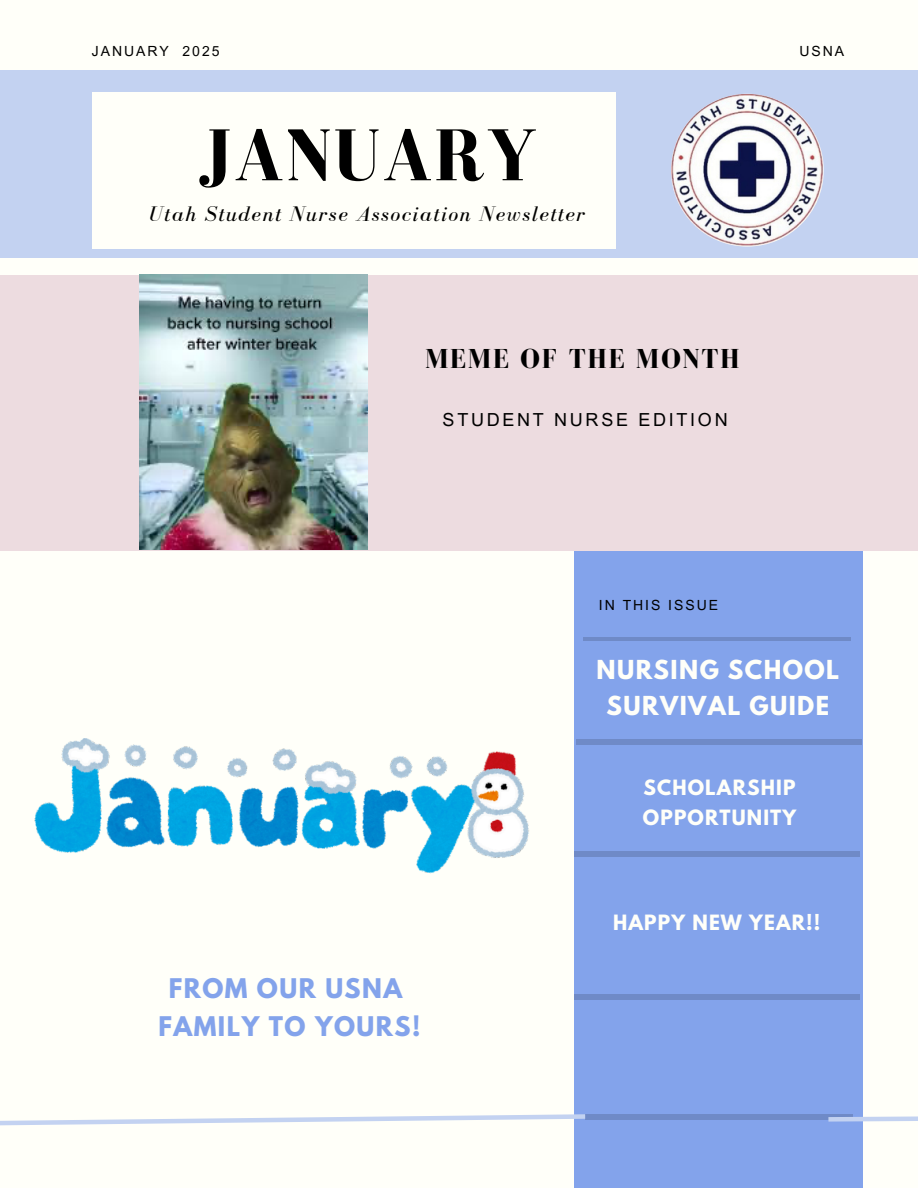
<style>
.page{position:relative;width:918px;height:1188px;background:#fffff9}
.page>*{position:absolute;margin:0;border:0;box-sizing:border-box;transform-origin:0 0}
.t1{font:700 75.45px "Bodoni FLF";letter-spacing:.02em;color:#000}
.t2{font:700 28.2px "Bodoni FLF";letter-spacing:.06em;color:#000}
.t3{font:700 24px/38.2px "League Spartan";letter-spacing:.06em;color:#83a3eb;text-align:center}
.t4{font:700 23.25px/36px "League Spartan";letter-spacing:.06em;color:#fffff9;text-align:center}
.t5{font:italic 21.75px "Bodoni FLF";letter-spacing:.07em;color:#000}
.t6{font:700 18.75px/29.2px "League Spartan";letter-spacing:.06em;color:#fffff9}
.t7{font:18px "Arial MT Pro";letter-spacing:.15em;color:#000}
.t8{font:13.95px "Arial MT Pro";letter-spacing:.14em;color:#000}
</style>
<div class="page">
<div style="left:574px;top:522px;width:288px;height:666px;background:#83a3eb"></div>
<div style="left:574px;top:851px;width:286px;height:6px;background:#6f8ac7"></div>
<hr style="left:584px;top:638px;width:267px;height:3px;background:#000">
<div style="left:0;top:70px;width:918px;height:188px;background:#c3d2f1"></div>
<div style="left:0;top:275px;width:918px;height:275px;background:#eddce0"></div>
<img style="left:671px;top:94px;width:153px;height:153px;border-radius:50%">
<div style="left:92px;top:92px;width:523px;height:157px;background:#fffff9"></div>
<div style="left:585px;top:1114px;width:268px;height:5px;background:#6f8ac7"></div>
<svg style="left:0;top:1114px;width:590px;height:12px"></svg>
<svg style="left:824px;top:1111px;width:94px;height:13px"></svg>
<div style="left:576px;top:740px;width:286px;height:5px;background:#6f8ac7"></div>
<div style="left:574px;top:994px;width:286px;height:6px;background:#6f8ac7"></div>
<img style="left:34px;top:738px;width:495px;height:135px">
<img style="left:139px;top:275px;width:228px;height:274px">
<h4 class="t8" style="left:92px;top:46px;width:129px">JANUARY 2025</h4>
<p class="t8" style="left:800px;top:46px;width:46px">USNA</p>
<p class="t1" style="left:199px;top:114px;width:340px">JANUARY</p>
<h1 class="t5" style="left:150px;top:202px;width:437px">Utah Student Nurse Association Newsletter</h1>
<h6 class="t2" style="left:425px;top:344px;width:316px">MEME OF THE MONTH</h6>
<p class="t7" style="left:443px;top:413px;width:287px">STUDENT NURSE EDITION</p>
<h2 class="t8" style="left:599px;top:600px;width:121px">IN THIS ISSUE</h2>
<p class="t4" style="left:597px;top:655px;width:244px">NURSING SCHOOL<br>SURVIVAL GUIDE</p>
<h5 class="t6" style="left:643px;top:776px;width:155px">SCHOLARSHIP<br>OPPORTUNITY</h5>
<h3 class="t3" style="left:158px;top:972px;width:263px">FROM OUR USNA<br>FAMILY TO YOURS!</h3>
<h5 class="t6" style="left:613px;top:910px;width:209px">HAPPY NEW YEAR!!</h5>
</div>
